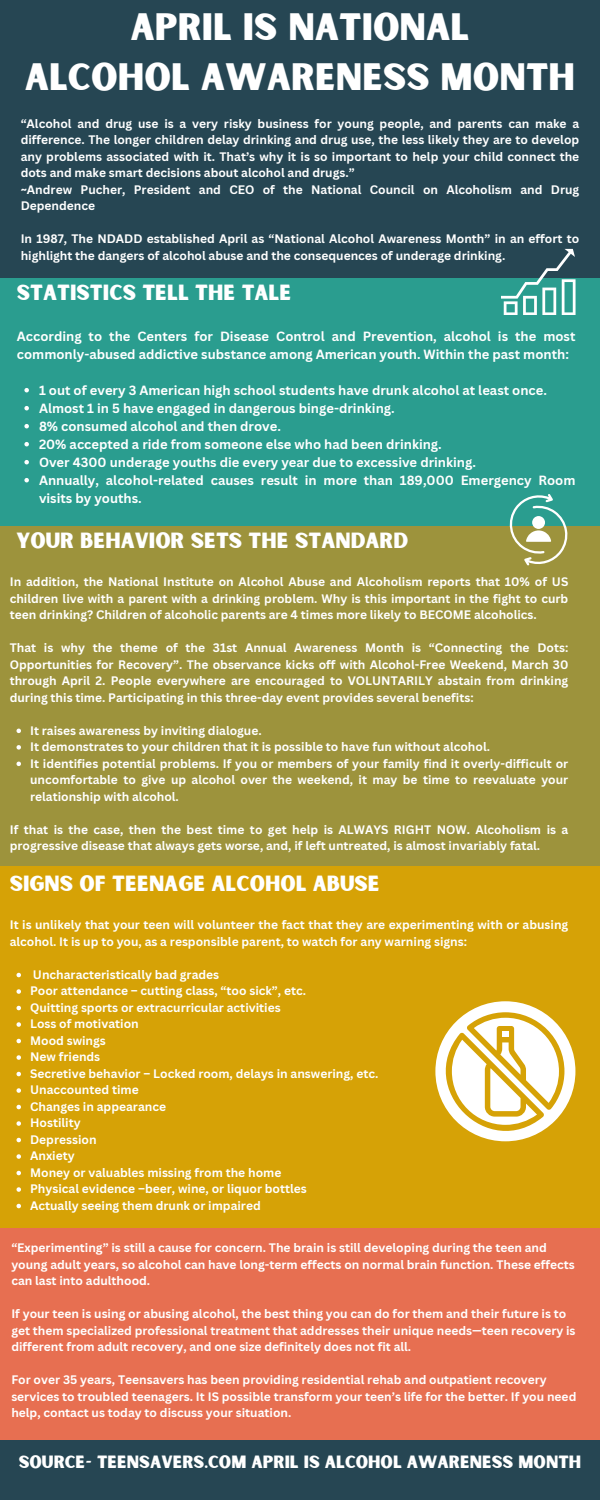
<style>
.page{position:relative;width:600px;height:1500px;background:#264653}
.page>*{position:absolute;margin:0;border:0;box-sizing:border-box;transform-origin:0 0}
.t1{font:36.5px/50.8px "Sunborn Sans One";color:#fff;text-align:center}
.t2{font:21px "Sunborn Sans One";color:#fff}
.t3{font:17px "Sunborn Sans One";color:#fff}
.t4{font:700 13px/18px "Canva Sans";color:#fff}
.t5{font:700 12px/16.5px "Canva Sans";color:#fff}
</style>
<div class="page">
<div style="left:0;top:1209px;width:600px;height:231px;background:#e76f51"></div>
<div style="left:0;top:866px;width:600px;height:362px;background:#d6a206"></div>
<div style="left:0;top:510px;width:600px;height:356px;background:#9d933c"></div>
<div style="left:0;top:279px;width:600px;height:247px;background:#2a9d8f"></div>
<svg style="left:17px;top:729px;width:4px;height:4px"></svg>
<svg style="left:17px;top:745px;width:4px;height:5px"></svg>
<svg style="left:17px;top:762px;width:4px;height:4px"></svg>
<svg style="left:501px;top:249px;width:74px;height:66px"></svg>
<svg style="left:509px;top:494px;width:59px;height:72px"></svg>
<svg style="left:24px;top:388px;width:5px;height:4px"></svg>
<svg style="left:24px;top:406px;width:5px;height:4px"></svg>
<svg style="left:24px;top:424px;width:5px;height:4px"></svg>
<svg style="left:24px;top:442px;width:5px;height:4px"></svg>
<svg style="left:24px;top:460px;width:5px;height:4px"></svg>
<svg style="left:24px;top:478px;width:5px;height:4px"></svg>
<svg style="left:17px;top:973px;width:4px;height:4px"></svg>
<svg style="left:17px;top:989px;width:4px;height:5px"></svg>
<svg style="left:17px;top:1006px;width:4px;height:4px"></svg>
<svg style="left:17px;top:1022px;width:4px;height:5px"></svg>
<svg style="left:17px;top:1039px;width:4px;height:4px"></svg>
<svg style="left:17px;top:1055px;width:4px;height:5px"></svg>
<svg style="left:17px;top:1072px;width:4px;height:4px"></svg>
<svg style="left:17px;top:1088px;width:4px;height:5px"></svg>
<svg style="left:17px;top:1105px;width:4px;height:4px"></svg>
<svg style="left:17px;top:1121px;width:4px;height:5px"></svg>
<svg style="left:17px;top:1138px;width:4px;height:4px"></svg>
<svg style="left:17px;top:1154px;width:4px;height:5px"></svg>
<svg style="left:17px;top:1171px;width:4px;height:4px"></svg>
<svg style="left:17px;top:1187px;width:4px;height:5px"></svg>
<svg style="left:17px;top:1204px;width:4px;height:4px"></svg>
<svg style="left:435px;top:1001px;width:140px;height:141px"></svg>
<p class="t1" style="left:25px;top:3px;width:552px">APRIL IS NATIONAL<br>ALCOHOL AWARENESS MONTH</p>
<h1 class="t5" style="left:21px;top:115px;width:560px">“Alcohol and drug use is a very risky business for young people, and parents can make a difference. The longer children delay drinking and drug use, the less likely they are to develop any problems associated with it. That’s why it is so important to help your child connect the dots and make smart decisions about alcohol and drugs.”<br>~Andrew Pucher, President and CEO of the National Council on Alcoholism and Drug Dependence</h1>
<h4 class="t5" style="left:21px;top:230px;width:560px">In 1987, The NDADD established April as “National Alcohol Awareness Month” in an effort to highlight the dangers of alcohol abuse and the consequences of underage drinking.</h4>
<p class="t2" style="left:17px;top:279px;width:276px">STATISTICS TELL THE TALE</p>
<p class="t4" style="left:17px;top:327px;width:560px">According to the Centers for Disease Control and Prevention, alcohol is the most commonly-abused addictive substance among American youth. Within the past month:</p>
<p class="t4" style="left:39px;top:381px;width:510px">1 out of every 3 American high school students have drunk alcohol at least once.</p>
<p class="t4" style="left:39px;top:399px;width:357px">Almost 1 in 5 have engaged in dangerous binge-drinking.</p>
<h2 class="t4" style="left:39px;top:417px;width:243px">8% consumed alcohol and then drove.</h2>
<h4 class="t4" style="left:39px;top:435px;width:404px">20% accepted a ride from someone else who had been drinking.</h4>
<h4 class="t4" style="left:39px;top:453px;width:439px">Over 4300 underage youths die every year due to excessive drinking.</h4>
<p class="t4" style="left:39px;top:471px;width:538px">Annually, alcohol-related causes result in more than 189,000 Emergency Room visits by youths.</p>
<h4 class="t2" style="left:16px;top:527px;width:394px">YOUR BEHAVIOR SETS THE STANDARD</h4>
<p class="t5" style="left:10px;top:573px;width:560px;text-align:justify">In addition, the National Institute on Alcohol Abuse and Alcoholism reports that 10% of US children live with a parent with a drinking problem. Why is this important in the fight to curb teen drinking? Children of alcoholic parents are 4 times more likely to BECOME alcoholics.</p>
<h2 class="t5" style="left:10px;top:639px;width:560px;text-align:justify">That is why the theme of the 31st Annual Awareness Month is “Connecting the Dots:<br>Opportunities for Recovery”. The observance kicks off with Alcohol-Free Weekend, March 30 through April 2. People everywhere are encouraged to VOLUNTARILY abstain from drinking during this time. Participating in this three-day event provides several benefits:</h2>
<h4 class="t5" style="left:30px;top:722px;width:233px">It raises awareness by inviting dialogue.</h4>
<p class="t5" style="left:30px;top:738px;width:461px">It demonstrates to your children that it is possible to have fun without alcohol.</p>
<p class="t5" style="left:30px;top:755px;width:540px;text-align:justify">It identifies potential problems. If you or members of your family find it overly-difficult or uncomfortable to give up alcohol over the weekend, it may be time to reevaluate your relationship with alcohol.</p>
<p class="t5" style="left:10px;top:821px;width:560px">If that is the case, then the best time to get help is ALWAYS RIGHT NOW. Alcoholism is a progressive disease that always gets worse, and, if left untreated, is almost invariably fatal.</p>
<p class="t2" style="left:10px;top:870px;width:372px">SIGNS OF TEENAGE ALCOHOL ABUSE</p>
<p class="t5" style="left:10px;top:916px;width:560px">It is unlikely that your teen will volunteer the fact that they are experimenting with or abusing alcohol. It is up to you, as a responsible parent, to watch for any warning signs:</p>
<h4 class="t5" style="left:33px;top:966px;width:188px">Uncharacteristically bad grades</h4>
<h2 class="t5" style="left:30px;top:982px;width:277px">Poor attendance – cutting class, “too sick”, etc.</h2>
<h4 class="t5" style="left:30px;top:999px;width:252px">Quitting sports or extracurricular activities</h4>
<p class="t5" style="left:30px;top:1015px;width:110px">Loss of motivation</p>
<p class="t5" style="left:30px;top:1032px;width:77px">Mood swings</p>
<p class="t5" style="left:30px;top:1048px;width:72px">New friends</p>
<p class="t5" style="left:30px;top:1065px;width:350px">Secretive behavior – Locked room, delays in answering, etc.</p>
<p class="t5" style="left:30px;top:1081px;width:110px">Unaccounted time</p>
<p class="t5" style="left:30px;top:1098px;width:137px">Changes in appearance</p>
<p class="t5" style="left:30px;top:1114px;width:52px">Hostility</p>
<p class="t5" style="left:30px;top:1131px;width:68px">Depression</p>
<p class="t5" style="left:30px;top:1147px;width:46px">Anxiety</p>
<p class="t5" style="left:30px;top:1164px;width:253px">Money or valuables missing from the home</p>
<p class="t5" style="left:30px;top:1180px;width:278px">Physical evidence –beer, wine, or liquor bottles</p>
<p class="t5" style="left:30px;top:1197px;width:232px">Actually seeing them drunk or impaired</p>
<p class="t5" style="left:11px;top:1240px;width:565px">“Experimenting” is still a cause for concern. The brain is still developing during the teen and young adult years, so alcohol can have long-term effects on normal brain function. These effects can last into adulthood.</p>
<p class="t5" style="left:11px;top:1306px;width:566px">If your teen is using or abusing alcohol, the best thing you can do for them and their future is to get them specialized professional treatment that addresses their unique needs—teen recovery is different from adult recovery, and one size definitely does not fit all.</p>
<p class="t5" style="left:11px;top:1372px;width:567px">For over 35 years, Teensavers has been providing residential rehab and outpatient recovery services to troubled teenagers. It IS possible transform your teen’s life for the better. If you need help, contact us today to discuss your situation.</p>
<h4 class="t3" style="left:19px;top:1451px;width:564px">SOURCE- TEENSAVERS.COM APRIL IS ALCOHOL AWARENESS MONTH</h4>
</div>
